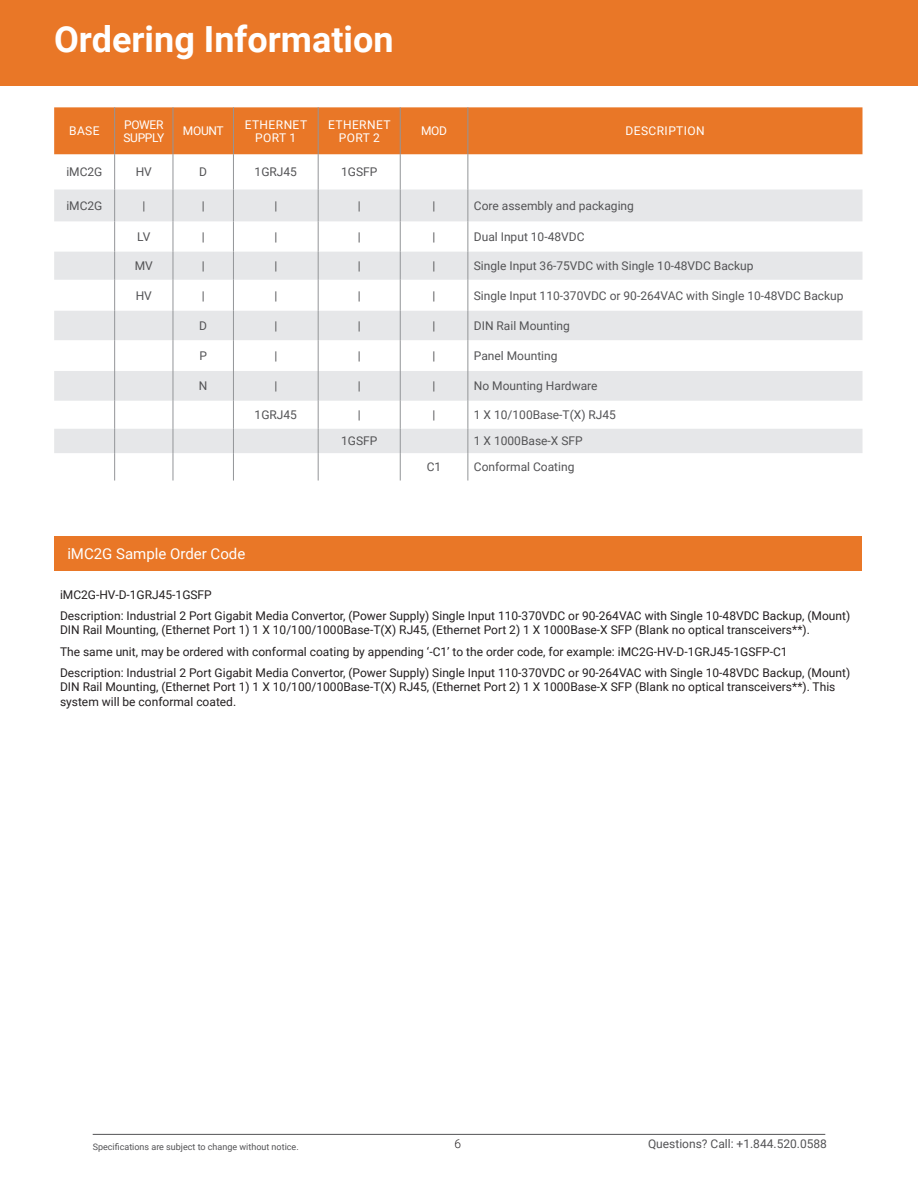
<style>
.page{position:relative;width:918px;height:1188px;background:#fff}
.page>*{position:absolute;margin:0;border:0;box-sizing:border-box;transform-origin:0 0}
.t1{font:700 36px "Roboto";color:#fff}
.Table_Paragraph{font:15px "Roboto";color:#fff}
.t2{font:12px/14.4px "Roboto";color:#231f20}
.t3{font:12px "Roboto";color:#535355}
.t4{font:12px/13.5px "Roboto";letter-spacing:.035em;color:#fff;text-align:center}
.t5{font:12px/13.5px "Roboto";letter-spacing:-.025em;color:#fff}
.t6{font:300 12px "Roboto";color:#231f20}
.t7{font:9px "Roboto";color:#535355}
</style>
<div class="page">
<hr style="left:93px;top:1134px;width:732px;height:1px;background:#535355">
<div style="left:0;top:0;width:918px;height:86px;background:#e97727"></div>
<div style="left:54px;top:107px;width:808px;height:47px;background:#e97727"></div>
<svg style="left:54px;top:190px;width:808px;height:263px;fill:#e6e7e9"></svg>
<hr style="left:114px;top:107px;width:1px;height:47px;background:#939598">
<hr style="left:173px;top:107px;width:1px;height:47px;background:#939598">
<hr style="left:233px;top:107px;width:1px;height:47px;background:#939598">
<hr style="left:318px;top:107px;width:1px;height:47px;background:#939598">
<hr style="left:400px;top:107px;width:1px;height:47px;background:#939598">
<hr style="left:468px;top:107px;width:1px;height:47px;background:#939598">
<hr style="left:114px;top:154px;width:1px;height:36px;background:#939598">
<hr style="left:173px;top:154px;width:1px;height:36px;background:#939598">
<hr style="left:233px;top:154px;width:1px;height:36px;background:#939598">
<hr style="left:318px;top:154px;width:1px;height:36px;background:#939598">
<hr style="left:400px;top:154px;width:1px;height:36px;background:#939598">
<hr style="left:468px;top:154px;width:1px;height:36px;background:#939598">
<hr style="left:114px;top:190px;width:1px;height:31px;background:#939598">
<hr style="left:173px;top:190px;width:1px;height:31px;background:#939598">
<hr style="left:233px;top:190px;width:1px;height:31px;background:#939598">
<hr style="left:318px;top:190px;width:1px;height:31px;background:#939598">
<hr style="left:400px;top:190px;width:1px;height:31px;background:#939598">
<hr style="left:468px;top:190px;width:1px;height:31px;background:#939598">
<hr style="left:114px;top:221px;width:1px;height:31px;background:#939598">
<hr style="left:173px;top:221px;width:1px;height:31px;background:#939598">
<hr style="left:233px;top:221px;width:1px;height:31px;background:#939598">
<hr style="left:318px;top:221px;width:1px;height:31px;background:#939598">
<hr style="left:400px;top:221px;width:1px;height:31px;background:#939598">
<hr style="left:468px;top:221px;width:1px;height:31px;background:#939598">
<svg style="left:114px;top:252px;width:1px;height:28px"></svg>
<svg style="left:173px;top:252px;width:1px;height:28px"></svg>
<svg style="left:233px;top:252px;width:1px;height:28px"></svg>
<svg style="left:318px;top:252px;width:1px;height:28px"></svg>
<svg style="left:400px;top:252px;width:1px;height:28px"></svg>
<svg style="left:468px;top:252px;width:1px;height:28px"></svg>
<hr style="left:114px;top:280px;width:1px;height:31px;background:#939598">
<hr style="left:173px;top:280px;width:1px;height:31px;background:#939598">
<hr style="left:233px;top:280px;width:1px;height:31px;background:#939598">
<hr style="left:318px;top:280px;width:1px;height:31px;background:#939598">
<hr style="left:400px;top:280px;width:1px;height:31px;background:#939598">
<hr style="left:468px;top:280px;width:1px;height:31px;background:#939598">
<svg style="left:114px;top:311px;width:1px;height:29px"></svg>
<svg style="left:173px;top:311px;width:1px;height:29px"></svg>
<svg style="left:233px;top:311px;width:1px;height:29px"></svg>
<svg style="left:318px;top:311px;width:1px;height:29px"></svg>
<svg style="left:400px;top:311px;width:1px;height:29px"></svg>
<svg style="left:468px;top:311px;width:1px;height:29px"></svg>
<hr style="left:114px;top:340px;width:1px;height:31px;background:#939598">
<hr style="left:173px;top:340px;width:1px;height:31px;background:#939598">
<hr style="left:233px;top:340px;width:1px;height:31px;background:#939598">
<hr style="left:318px;top:340px;width:1px;height:31px;background:#939598">
<hr style="left:400px;top:340px;width:1px;height:31px;background:#939598">
<hr style="left:468px;top:340px;width:1px;height:31px;background:#939598">
<hr style="left:114px;top:371px;width:1px;height:30px;background:#939598">
<hr style="left:173px;top:371px;width:1px;height:30px;background:#939598">
<hr style="left:233px;top:371px;width:1px;height:30px;background:#939598">
<hr style="left:318px;top:371px;width:1px;height:30px;background:#939598">
<hr style="left:400px;top:371px;width:1px;height:30px;background:#939598">
<hr style="left:468px;top:371px;width:1px;height:30px;background:#939598">
<svg style="left:114px;top:401px;width:1px;height:80px"></svg>
<svg style="left:173px;top:401px;width:1px;height:80px"></svg>
<svg style="left:233px;top:401px;width:1px;height:80px"></svg>
<svg style="left:318px;top:401px;width:1px;height:80px"></svg>
<svg style="left:400px;top:401px;width:1px;height:80px"></svg>
<svg style="left:468px;top:401px;width:1px;height:80px"></svg>
<div style="left:54px;top:536px;width:810px;height:35px;background:#e97727"></div>
<div style="left:862px;top:521px;width:20px;height:344px;background:#fff"></div>
<p class="t1" style="left:54px;top:14px;width:341px">Ordering Information</p>
<p class="t4" style="left:69px;top:124px;width:32px">BASE</p>
<p class="t5" style="left:123px;top:117px;width:42px">POWER<br>SUPPLY</p>
<p class="t4" style="left:183px;top:124px;width:42px">MOUNT</p>
<p class="t4" style="left:245px;top:117px;width:64px">ETHERNET<br>PORT 1</p>
<p class="t4" style="left:328px;top:117px;width:64px">ETHERNET<br>PORT 2</p>
<p class="t4" style="left:421px;top:124px;width:28px">MOD</p>
<p class="t4" style="left:626px;top:124px;width:81px">DESCRIPTION</p>
<p class="t3" style="left:66px;top:164px;width:38px">iMC2G</p>
<p class="t3" style="left:136px;top:164px;width:18px">HV</p>
<p class="t3" style="left:199px;top:164px;width:9px">D</p>
<p class="t3" style="left:255px;top:164px;width:44px">1GRJ45</p>
<p class="t3" style="left:341px;top:164px;width:38px">1GSFP</p>
<p class="t3" style="left:66px;top:197px;width:38px">iMC2G</p>
<p class="t3" style="left:142px;top:197px;width:4px">|</p>
<p class="t3" style="left:202px;top:197px;width:4px">|</p>
<p class="t3" style="left:274px;top:197px;width:4px">|</p>
<p class="t3" style="left:358px;top:197px;width:4px">|</p>
<p class="t3" style="left:433px;top:197px;width:4px">|</p>
<p class="t3" style="left:474px;top:197px;width:162px">Core assembly and packaging</p>
<p class="t3" style="left:137px;top:228px;width:15px">LV</p>
<p class="t3" style="left:202px;top:228px;width:4px">|</p>
<p class="t3" style="left:274px;top:228px;width:4px">|</p>
<p class="t3" style="left:358px;top:228px;width:4px">|</p>
<p class="t3" style="left:433px;top:228px;width:4px">|</p>
<p class="t3" style="left:474px;top:228px;width:112px">Dual Input 10-48VDC</p>
<p class="t3" style="left:135px;top:258px;width:20px">MV</p>
<p class="t3" style="left:202px;top:258px;width:4px">|</p>
<p class="t3" style="left:274px;top:258px;width:4px">|</p>
<p class="t3" style="left:358px;top:258px;width:4px">|</p>
<p class="t3" style="left:433px;top:258px;width:4px">|</p>
<p class="t3" style="left:474px;top:258px;width:281px">Single Input 36-75VDC with Single 10-48VDC Backup</p>
<p class="t3" style="left:136px;top:287px;width:18px">HV</p>
<p class="t3" style="left:202px;top:287px;width:4px">|</p>
<p class="t3" style="left:274px;top:287px;width:4px">|</p>
<p class="t3" style="left:358px;top:287px;width:4px">|</p>
<p class="t3" style="left:433px;top:287px;width:4px">|</p>
<p class="t3" style="left:474px;top:287px;width:371px">Single Input 110-370VDC or 90-264VAC with Single 10-48VDC Backup</p>
<p class="t3" style="left:199px;top:317px;width:9px">D</p>
<p class="t3" style="left:274px;top:317px;width:4px">|</p>
<p class="t3" style="left:358px;top:317px;width:4px">|</p>
<p class="t3" style="left:433px;top:317px;width:4px">|</p>
<p class="t3" style="left:474px;top:317px;width:98px">DIN Rail Mounting</p>
<p class="t3" style="left:199px;top:347px;width:9px">P</p>
<p class="t3" style="left:274px;top:347px;width:4px">|</p>
<p class="t3" style="left:358px;top:347px;width:4px">|</p>
<p class="t3" style="left:433px;top:347px;width:4px">|</p>
<p class="t3" style="left:474px;top:347px;width:85px">Panel Mounting</p>
<p class="t3" style="left:199px;top:378px;width:10px">N</p>
<p class="t3" style="left:274px;top:378px;width:4px">|</p>
<p class="t3" style="left:358px;top:378px;width:4px">|</p>
<p class="t3" style="left:433px;top:378px;width:4px">|</p>
<p class="t3" style="left:474px;top:378px;width:125px">No Mounting Hardware</p>
<p class="t3" style="left:255px;top:407px;width:44px">1GRJ45</p>
<p class="t3" style="left:358px;top:407px;width:4px">|</p>
<p class="t3" style="left:433px;top:407px;width:4px">|</p>
<p class="t3" style="left:474px;top:407px;width:144px">1 X 10/100Base-T(X) RJ45</p>
<p class="t3" style="left:341px;top:433px;width:38px">1GSFP</p>
<p class="t3" style="left:474px;top:433px;width:110px">1 X 1000Base-X SFP</p>
<p class="t3" style="left:427px;top:459px;width:16px">C1</p>
<p class="t3" style="left:474px;top:459px;width:102px">Conformal Coating</p>
<p class="Table_Paragraph" style="left:67px;top:543px;width:179px">iMC2G Sample Order Code</p>
<p class="t2" style="left:60px;top:587px;width:153px">iMC2G-HV-D-1GRJ45-1GSFP</p>
<p class="t2" style="left:60px;top:608px;width:792px">Description: Industrial 2 Port Gigabit Media Convertor, (Power Supply) Single Input 110-370VDC or 90-264VAC with Single 10-48VDC Backup, (Mount)<br>DIN Rail Mounting, (Ethernet Port 1) 1 X 10/100/1000Base-T(X) RJ45, (Ethernet Port 2) 1 X 1000Base-X SFP (Blank no optical transceivers**).</p>
<p class="t2" style="left:60px;top:644px;width:729px">The same unit, may be ordered with conformal coating by appending ‘-C1’ to the order code, for example: iMC2G-HV-D-1GRJ45-1GSFP-C1</p>
<p class="t2" style="left:60px;top:665px;width:792px">Description: Industrial 2 Port Gigabit Media Convertor, (Power Supply) Single Input 110-370VDC or 90-264VAC with Single 10-48VDC Backup, (Mount)<br>DIN Rail Mounting, (Ethernet Port 1) 1 X 10/100/1000Base-T(X) RJ45, (Ethernet Port 2) 1 X 1000Base-X SFP (Blank no optical transceivers**). This system will be conformal coated.</p>
<p class="t7" style="left:93px;top:1141px;width:208px">Specifications are subject to change without notice.</p>
<p class="t6" style="left:454px;top:1135px;width:8px">6</p>
<p class="t3" style="left:648px;top:1135px;width:181px">Questions? Call: +1.844.520.0588</p>
</div>
